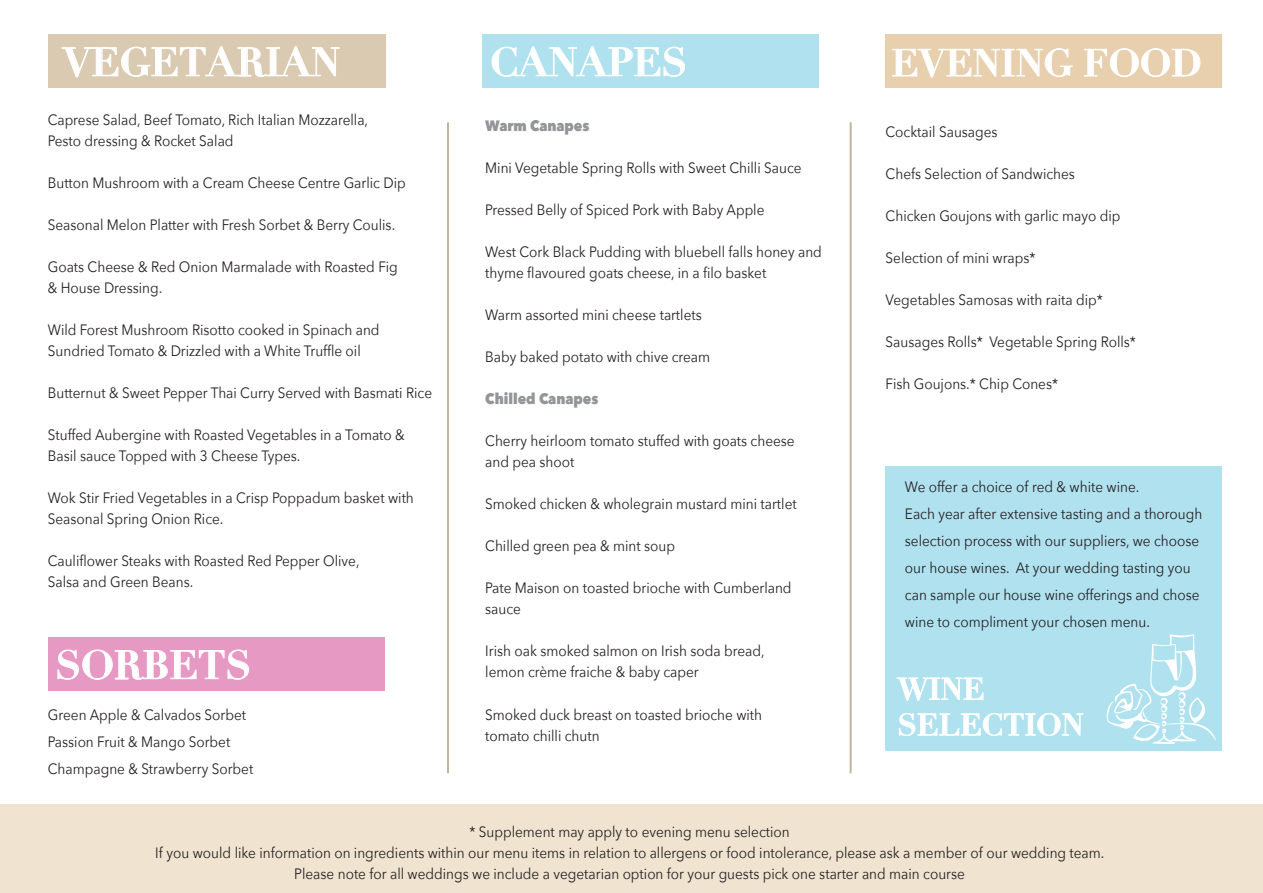
<style>
.page{position:relative;width:1263px;height:893px;background:#fff}
.page>*{position:absolute;margin:0;border:0;box-sizing:border-box;transform-origin:0 0}
.t1{font:700 39.45px "Didot";color:#fff}
.t2{font:700 37.5px "Didot";color:#fff}
.t3{font:700 29.85px/35.7px "Didot";color:#fff}
.t4{font:15px/21px "Avenir Next";color:#231f20;scale:.91 1}
.t5{font:800 15px "Avenir Next";color:#939598;scale:.91 1}
</style>
<div class="page">
<div style="left:48px;top:34px;width:338px;height:54px;background:#dbcab2"></div>
<svg style="left:61px;top:46px;width:279px;height:32px"></svg>
<div style="left:48px;top:637px;width:337px;height:54px;background:#e69ac3"></div>
<svg style="left:57px;top:649px;width:192px;height:31px"></svg>
<div style="left:482px;top:34px;width:337px;height:54px;background:#b0e1ef"></div>
<svg style="left:491px;top:46px;width:194px;height:31px"></svg>
<div style="left:886px;top:34px;width:336px;height:54px;background:#e8d0af"></div>
<svg style="left:892px;top:48px;width:181px;height:30px"></svg>
<svg style="left:1084px;top:48px;width:117px;height:29px"></svg>
<div style="left:886px;top:466px;width:336px;height:284px;background:#b0e1ef"></div>
<svg style="left:896px;top:677px;width:88px;height:24px"></svg>
<svg style="left:898px;top:713px;width:185px;height:23px"></svg>
<svg style="left:1107px;top:634px;width:109px;height:110px"></svg>
<div style="left:0;top:804px;width:1263px;height:89px;background:#f0e4d1"></div>
<hr style="left:447px;top:123px;width:2px;height:650px;background:#c3b49b">
<hr style="left:850px;top:123px;width:1px;height:650px;background:#c3b49b">
<h1 class="t1" style="left:63px;top:37px;width:279px">VEGETARIAN</h1>
<p class="t4" style="left:48px;top:109px;width:353px">Caprese Salad, Beef Tomato, Rich Italian Mozzarella,<br>Pesto dressing &amp; Rocket Salad</p>
<p class="t4" style="left:48px;top:172px;width:395px">Button Mushroom with a Cream Cheese Centre Garlic Dip</p>
<p class="t4" style="left:48px;top:214px;width:383px">Seasonal Melon Platter with Fresh Sorbet &amp; Berry Coulis.</p>
<p class="t4" style="left:48px;top:256px;width:386px">Goats Cheese &amp; Red Onion Marmalade with Roasted Fig &amp; House Dressing.</p>
<p class="t4" style="left:48px;top:319px;width:366px">Wild Forest Mushroom Risotto cooked in Spinach and<br>Sundried Tomato &amp; Drizzled with a White Truffle oil</p>
<p class="t4" style="left:48px;top:382px;width:424px">Butternut &amp; Sweet Pepper Thai Curry Served with Basmati Rice</p>
<p class="t4" style="left:48px;top:424px;width:394px">Stuffed Aubergine with Roasted Vegetables in a Tomato &amp;<br>Basil sauce Topped with 3 Cheese Types.</p>
<p class="t4" style="left:48px;top:487px;width:404px">Wok Stir Fried Vegetables in a Crisp Poppadum basket with<br>Seasonal Spring Onion Rice.</p>
<p class="t4" style="left:48px;top:550px;width:344px">Cauliflower Steaks with Roasted Red Pepper Olive,<br>Salsa and Green Beans.</p>
<h1 class="t1" style="left:55px;top:640px;width:197px">SORBETS</h1>
<p class="t4" style="left:48px;top:701px;width:227px;line-height:27px">Green Apple &amp; Calvados Sorbet<br>Passion Fruit &amp; Mango Sorbet<br>Champagne &amp; Strawberry Sorbet</p>
<h1 class="t1" style="left:490px;top:37px;width:199px">CANAPES</h1>
<p class="t5" style="left:485px;top:117px;width:116px">Warm Canapes</p>
<p class="t4" style="left:485px;top:157px;width:349px">Mini Vegetable Spring Rolls with Sweet Chilli Sauce</p>
<p class="t4" style="left:485px;top:199px;width:308px">Pressed Belly of Spiced Pork with Baby Apple</p>
<p class="t4" style="left:485px;top:241px;width:371px">West Cork Black Pudding with bluebell falls honey and thyme flavoured goats cheese, in a filo basket</p>
<p class="t4" style="left:485px;top:304px;width:240px">Warm assorted mini cheese tartlets</p>
<p class="t4" style="left:485px;top:346px;width:249px">Baby baked potato with chive cream</p>
<p class="t5" style="left:485px;top:390px;width:126px">Chilled Canapes</p>
<p class="t4" style="left:485px;top:430px;width:342px">Cherry heirloom tomato stuffed with goats cheese and pea shoot</p>
<p class="t4" style="left:485px;top:493px;width:344px">Smoked chicken &amp; wholegrain mustard mini tartlet</p>
<p class="t4" style="left:485px;top:535px;width:210px">Chilled green pea &amp; mint soup</p>
<p class="t4" style="left:485px;top:577px;width:338px">Pate Maison on toasted brioche with Cumberland sauce</p>
<p class="t4" style="left:485px;top:640px;width:308px">Irish oak smoked salmon on Irish soda bread, lemon crème fraiche &amp; baby caper</p>
<p class="t4" style="left:485px;top:703px;width:306px">Smoked duck breast on toasted brioche with tomato chilli chutn</p>
<h2 class="t2" style="left:891px;top:39px;width:312px">EVENING FOOD</h2>
<p class="t4" style="left:886px;top:120px;width:125px">Cocktail Sausages</p>
<p class="t4" style="left:886px;top:162px;width:210px">Chefs Selection of Sandwiches</p>
<p class="t4" style="left:886px;top:204px;width:260px">Chicken Goujons with garlic mayo dip</p>
<p class="t4" style="left:886px;top:246px;width:166px">Selection of mini wraps*</p>
<p class="t4" style="left:886px;top:288px;width:240px">Vegetables Samosas with raita dip*</p>
<p class="t4" style="left:886px;top:330px;width:277px">Sausages Rolls* Vegetable Spring Rolls*</p>
<p class="t4" style="left:886px;top:372px;width:191px">Fish Goujons.* Chip Cones*</p>
<p class="t4" style="left:905px;top:473px;width:328px;line-height:27px">We offer a choice of red &amp; white wine.<br>Each year after extensive tasting and a thorough selection process with our suppliers, we choose our house wines. At your wedding tasting you can sample our house wine offerings and chose wine to compliment your chosen menu.</p>
<h3 class="t3" style="left:897px;top:671px;width:188px">WINE<br>SELECTION</h3>
<p class="t4" style="left:155px;top:821px;width:1044px;text-align:center">* Supplement may apply to evening menu selection<br>If you would like information on ingredients within our menu items in relation to allergens or food intolerance, please ask a member of our wedding team.<br>Please note for all weddings we include a vegetarian option for your guests pick one starter and main course</p>
</div>
